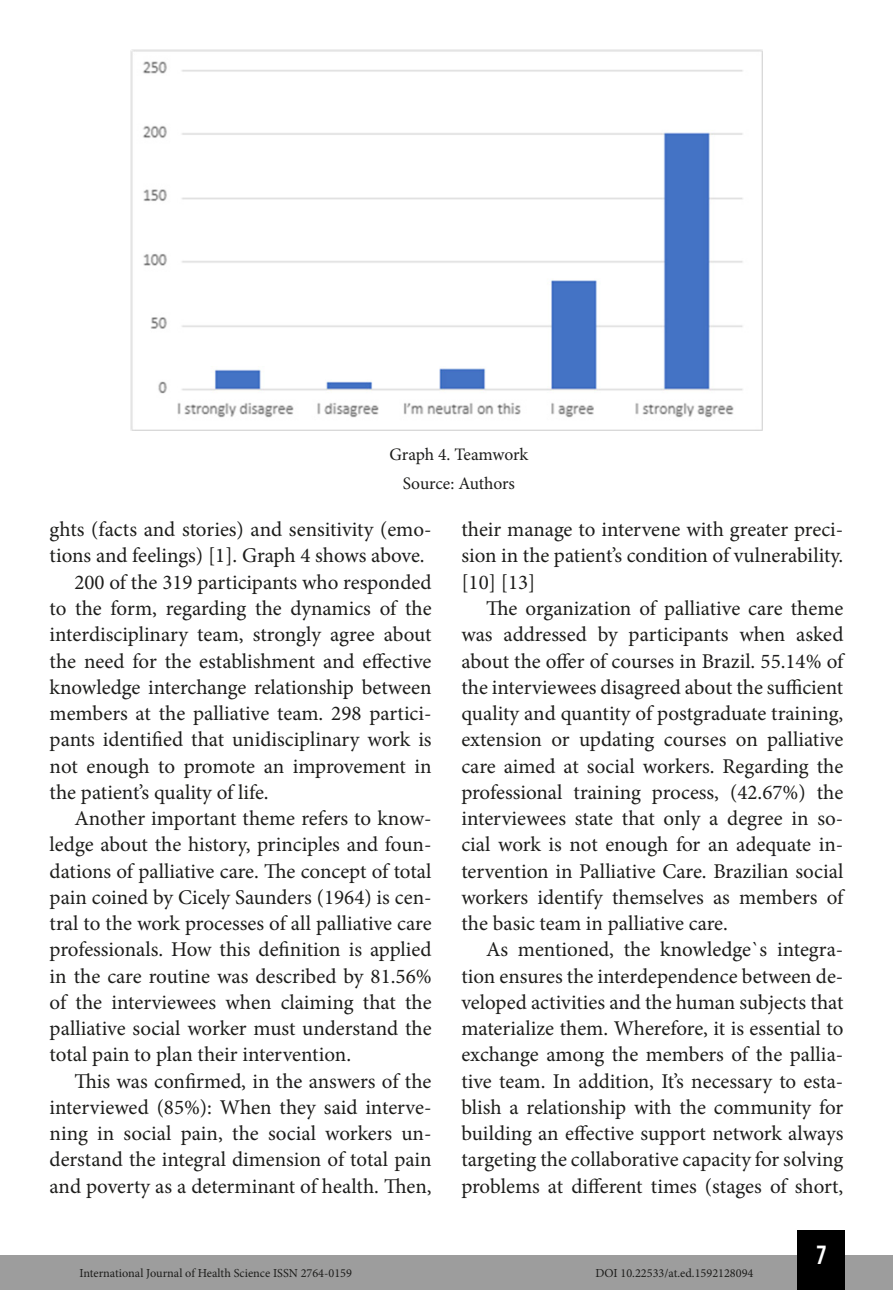
<style>
.page{position:relative;width:893px;height:1290px;background:#fff}
.page>*{position:absolute;margin:0;border:0;box-sizing:border-box;transform-origin:0 0}
.t1{font:26.25px "Bebas Kai";color:#fff}
.Texto_1{font:21px/26.2px "Minion Pro";letter-spacing:-.005em;color:#1d1d1b;text-align:justify}
.Info_Imagem{font:17.5px "Minion Pro";letter-spacing:-.01em;color:#1d1d1b}
.t2{font:12.25px "Minion Pro";color:#1d1d1b}
</style>
<div class="page">
<div style="left:0;top:1255px;width:893px;height:35px;background:#9d9d9d"></div>
<div style="left:797px;top:1230px;width:48px;height:60px;background:#000"></div>
<img style="left:130px;top:50px;width:633px;height:380px">
<p class="Info_Imagem" style="left:390px;top:442px;width:140px">Graph 4. Teamwork</p>
<p class="Info_Imagem" style="left:403px;top:472px;width:114px">Source: Authors</p>
<p class="Texto_1" style="left:50px;top:516px;width:383px">ghts (facts and stories) and sensitivity (emo&shy;tions and feelings) [1]. Graph 4 shows above.</p>
<p class="Texto_1" style="left:50px;top:569px;width:384px;text-indent:25px">200 of the 319 participants who responded to the form, regarding the dynamics of the interdisciplinary team, strongly agree about the need for the establishment and effective knowledge interchange relationship between members at the palliative team. 298 partici&shy;pants identified that unidisciplinary work is not enough to promote an improvement in the patient’s quality of life.</p>
<p class="Texto_1" style="left:50px;top:805px;width:384px;text-indent:25px">Another important theme refers to know&shy;ledge about the history, principles and foun&shy;dations of palliative care. The concept of total pain coined by Cicely Saunders (1964) is cen&shy;tral to the work processes of all palliative care professionals. How this definition is applied in the care routine was described by 81.56% of the interviewees when claiming that the palliative social worker must understand the total pain to plan their intervention.</p>
<p class="Texto_1" style="left:50px;top:1068px;width:384px;text-indent:25px">This was confirmed, in the answers of the interviewed (85%): When they said interve&shy;ning in social pain, the social workers un&shy;derstand the integral dimension of total pain and poverty as a determinant of health. Then,</p>
<p class="Texto_1" style="left:461px;top:516px;width:384px">their manage to intervene with greater preci&shy;sion in the patient’s condition of vulnerability. [10] [13]</p>
<p class="Texto_1" style="left:461px;top:595px;width:384px;text-indent:25px">The organization of palliative care theme was addressed by participants when asked about the offer of courses in Brazil. 55.14% of the interviewees disagreed about the sufficient quality and quantity of postgraduate training, extension or updating courses on palliative care aimed at social workers. Regarding the professional training process, (42.67%) the interviewees state that only a degree in so&shy;cial work is not enough for an adequate in&shy;tervention in Palliative Care. Brazilian social workers identify themselves as members of the basic team in palliative care.</p>
<p class="Texto_1" style="left:461px;top:936px;width:384px;text-indent:25px">As mentioned, the knowledge`s integra&shy;tion ensures the interdependence between de&shy;veloped activities and the human subjects that materialize them. Wherefore, it is essential to exchange among the members of the pallia&shy;tive team. In addition, It’s necessary to esta&shy;blish a relationship with the community for building an effective support network always targeting the collaborative capacity for solving problems at different times (stages of short,</p>
<p class="t1" style="left:817px;top:1241px;width:11px">7</p>
<p class="t2" style="left:79px;top:1265px;width:274px">International Journal of Health Science ISSN 2764-0159</p>
<p class="t2" style="left:595px;top:1265px;width:160px">DOI 10.22533/at.ed.1592128094</p>
</div>
